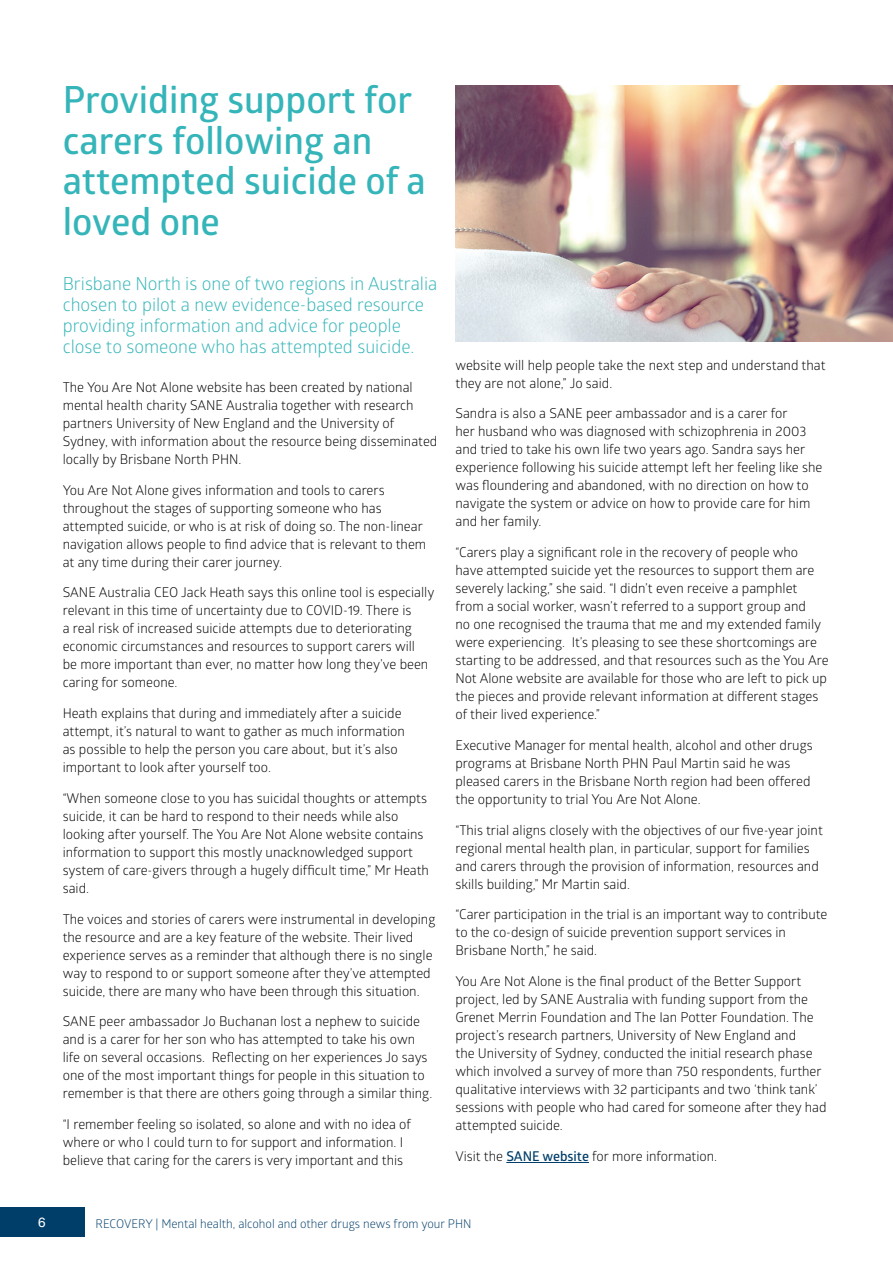
<style>
.page{position:relative;width:893px;height:1263px;background:#fff}
.page>*{position:absolute;margin:0;border:0;box-sizing:border-box;transform-origin:0 0}
.t1{font:600 37.5px/40.5px "Glober";color:#35b5b9}
.t2{font:18px/21px "Glober";color:#35b5b9}
.t3{font:13.5px/18px "Glober";color:#000}
.t4{font:13.5px "Helvetica LT Std";color:#fff}
.t5{font:12px "Glober";color:#003e6a}
.s1{font-weight:600;color:#003e6a}
</style>
<div class="page">
<hr style="left:506px;top:1162px;width:83px;height:1px;background:#003e6a">
<img style="left:455px;top:86px;width:438px;height:256px">
<div style="left:0;top:1207px;width:85px;height:30px;background:#003e6a"></div>
<h1 class="t1" style="left:63px;top:78px;width:365px">Providing support for carers following an attempted suicide of a loved one</h1>
<h2 class="t2" style="left:63px;top:272px;width:376px">Brisbane North is one of two regions in Australia chosen to pilot a new evidence-based resource providing information and advice for people close to someone who has attempted suicide.</h2>
<p class="t3" style="left:63px;top:378px;width:376px">The You Are Not Alone website has been created by national mental health charity SANE Australia together with research partners University of New England and the University of Sydney, with information about the resource being disseminated locally by Brisbane North PHN.</p>
<p class="t3" style="left:63px;top:480px;width:365px">You Are Not Alone gives information and tools to carers throughout the stages of supporting someone who has attempted suicide, or who is at risk of doing so. The non-linear navigation allows people to find advice that is relevant to them at any time during their carer journey.</p>
<p class="t3" style="left:63px;top:583px;width:373px">SANE Australia CEO Jack Heath says this online tool is especially relevant in this time of uncertainty due to COVID-19. There is<br>a real risk of increased suicide attempts due to deteriorating economic circumstances and resources to support carers will<br>be more important than ever, no matter how long they’ve been caring for someone.</p>
<p class="t3" style="left:63px;top:704px;width:344px">Heath explains that during and immediately after a suicide attempt, it’s natural to want to gather as much information as possible to help the person you care about, but it’s also important to look after yourself too.</p>
<p class="t3" style="left:63px;top:788px;width:368px">“When someone close to you has suicidal thoughts or attempts suicide, it can be hard to respond to their needs while also looking after yourself. The You Are Not Alone website contains information to support this mostly unacknowledged support system of care-givers through a hugely difficult time,” Mr Heath said.</p>
<p class="t3" style="left:63px;top:909px;width:374px">The voices and stories of carers were instrumental in developing the resource and are a key feature of the website. Their lived experience serves as a reminder that although there is no single way to respond to or support someone after they’ve attempted suicide, there are many who have been through this situation.</p>
<p class="t3" style="left:63px;top:1012px;width:371px">SANE peer ambassador Jo Buchanan lost a nephew to suicide and is a carer for her son who has attempted to take his own life on several occasions. Reflecting on her experiences Jo says one of the most important things for people in this situation to remember is that there are others going through a similar thing.</p>
<p class="t3" style="left:63px;top:1115px;width:350px">“I remember feeling so isolated, so alone and with no idea of where or who I could turn to for support and information. I believe that caring for the carers is very important and this</p>
<p class="t3" style="left:455px;top:355px;width:372px">website will help people take the next step and understand that they are not alone,” Jo said.</p>
<p class="t3" style="left:455px;top:404px;width:368px">Sandra is also a SANE peer ambassador and is a carer for<br>her husband who was diagnosed with schizophrenia in 2003 and tried to take his own life two years ago. Sandra says her experience following his suicide attempt left her feeling like she was floundering and abandoned, with no direction on how to navigate the system or advice on how to provide care for him and her family.</p>
<p class="t3" style="left:455px;top:543px;width:375px">“Carers play a significant role in the recovery of people who have attempted suicide yet the resources to support them are severely lacking,” she said. “I didn’t even receive a pamphlet from a social worker, wasn’t referred to a support group and<br>no one recognised the trauma that me and my extended family were experiencing. It’s pleasing to see these shortcomings are starting to be addressed, and that resources such as the You Are Not Alone website are available for those who are left to pick up the pieces and provide relevant information at different stages of their lived experience.”</p>
<p class="t3" style="left:455px;top:735px;width:359px">Executive Manager for mental health, alcohol and other drugs programs at Brisbane North PHN Paul Martin said he was pleased carers in the Brisbane North region had been offered the opportunity to trial You Are Not Alone.</p>
<p class="t3" style="left:455px;top:820px;width:369px">“This trial aligns closely with the objectives of our five-year joint regional mental health plan, in particular, support for families and carers through the provision of information, resources and skills building,” Mr Martin said.</p>
<p class="t3" style="left:455px;top:905px;width:373px">“Carer participation in the trial is an important way to contribute to the co-design of suicide prevention support services in<br>Brisbane North,” he said.</p>
<p class="t3" style="left:455px;top:972px;width:373px">You Are Not Alone is the final product of the Better Support project, led by SANE Australia with funding support from the Grenet Merrin Foundation and The Ian Potter Foundation. The project’s research partners, University of New England and<br>the University of Sydney, conducted the initial research phase which involved a survey of more than 750 respondents, further qualitative interviews with 32 participants and two ‘think tank’ sessions with people who had cared for someone after they had attempted suicide.</p>
<p class="t3" style="left:455px;top:1146px;width:263px">Visit the <span class="s1">SANE website</span> for more information.</p>
<p class="t4" style="left:38px;top:1214px;width:9px">6</p>
<p class="t5" style="left:96px;top:1215px;width:377px">RECOVERY | Mental health, alcohol and other drugs news from your PHN</p>
</div>
